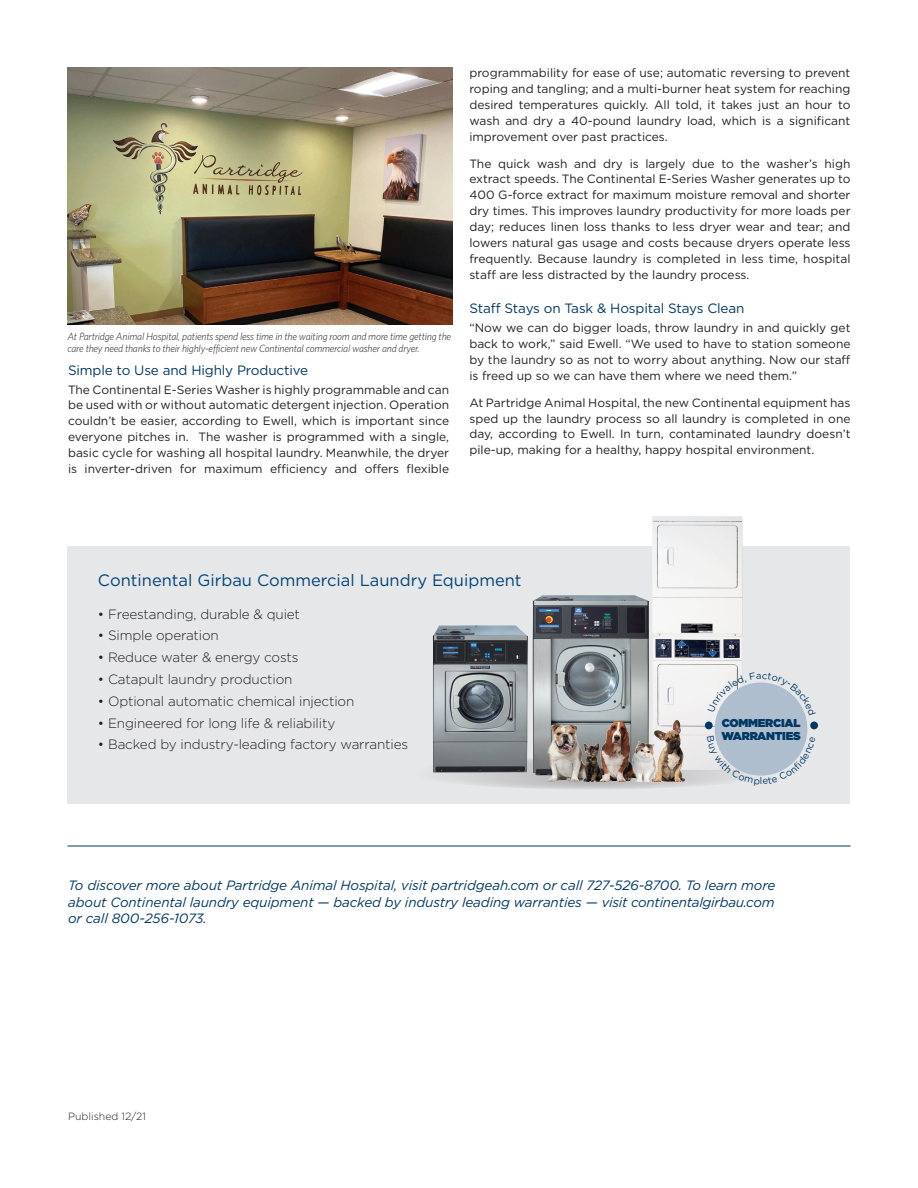
<style>
.page{position:relative;width:918px;height:1188px;background:#fff}
.page>*{position:absolute;margin:0;border:0;box-sizing:border-box;transform-origin:0 0}
.t1{font:16.5px "Gotham";color:#00447b}
.Text_-_last_paragrap{font:italic 13.5px/16.5px "Gotham";letter-spacing:-.02em;color:#003864;text-align:justify}
.t2{font:300 13.5px "Gotham";letter-spacing:-.01em;color:#231f20}
.subhead-body_copy{font:13.5px "Gotham";letter-spacing:-.01em;color:#003864}
.body_copy-no_indent{font:12px/15.9px "Gotham";color:#231f20;text-align:justify}
.t3{font:900 11.4px/13.6px "Gotham";letter-spacing:-.02em;color:#003864}
.captions{font:italic 300 10.5px/12.6px "Whitney";letter-spacing:-.02em;color:#231f20}
.author{font:300 10.5px "Gotham";color:#231f20}
</style>
<div class="page">
<div style="left:68px;top:546px;width:782px;height:258px;background:#e6e7e9"></div>
<svg style="left:407px;top:757px;width:366px;height:32px;fill:#d3d3d5"></svg>
<hr style="left:68px;top:846px;width:782px;height:1px;background:#003864">
<img style="left:433px;top:625px;width:90px;height:148px">
<img style="left:523px;top:595px;width:145px;height:194px">
<img style="left:652px;top:516px;width:90px;height:254px">
<div style="left:715px;top:683px;width:92px;height:93px;background:#afbece;border-radius:50%"></div>
<div style="left:705px;top:722px;width:8px;height:7px;background:#003864;border-radius:50%"></div>
<div style="left:810px;top:722px;width:8px;height:7px;background:#003864;border-radius:50%"></div>
<img style="left:68px;top:68px;width:384px;height:257px">
<img style="left:632px;top:720px;width:45px;height:54px">
<svg style="left:708px;top:672px;width:97px;height:43px"></svg>
<svg style="left:707px;top:736px;width:100px;height:49px"></svg>
<p class="captions" style="left:68px;top:330px;width:385px">At Partridge Animal Hospital, patients spend less time in the waiting room and more time getting the care they need thanks to their highly-efficient new Continental commercial washer and dryer.</p>
<p class="subhead-body_copy" style="left:68px;top:361px;width:242px">Simple to Use and Highly Productive</p>
<p class="body_copy-no_indent" style="left:68px;top:381px;width:383px">The Continental E-Series Washer is highly programmable and can be used with or without automatic detergent injection. Operation couldn’t be easier, according to Ewell, which is important since everyone pitches in. The washer is programmed with a single, basic cycle for washing all hospital laundry. Meanwhile, the dryer is inverter-driven for maximum efficiency and offers flexible</p>
<p class="body_copy-no_indent" style="left:469px;top:65px;width:383px">programmability for ease of use; automatic reversing to prevent roping and tangling; and a multi-burner heat system for reaching desired temperatures quickly. All told, it takes just an hour to wash and dry a 40-pound laundry load, which is a significant improvement over past practices.</p>
<p class="body_copy-no_indent" style="left:469px;top:155px;width:383px">The quick wash and dry is largely due to the washer’s high extract speeds. The Continental E-Series Washer generates up to 400 G-force extract for maximum moisture removal and shorter dry times. This improves laundry productivity for more loads per day; reduces linen loss thanks to less dryer wear and tear; and lowers natural gas usage and costs because dryers operate less frequently. Because laundry is completed in less time, hospital staff are less distracted by the laundry process.</p>
<p class="subhead-body_copy" style="left:469px;top:300px;width:277px">Staff Stays on Task &amp; Hospital Stays Clean</p>
<p class="body_copy-no_indent" style="left:469px;top:320px;width:383px">“Now we can do bigger loads, throw laundry in and quickly get back to work,” said Ewell. “We used to have to station someone by the laundry so as not to worry about anything. Now our staff is freed up so we can have them where we need them.”</p>
<p class="body_copy-no_indent" style="left:469px;top:394px;width:383px">At Partridge Animal Hospital, the new Continental equipment has sped up the laundry process so all laundry is completed in one day, according to Ewell. In turn, contaminated laundry doesn’t pile-up, making for a healthy, happy hospital environment.</p>
<p class="t1" style="left:98px;top:569px;width:425px">Continental Girbau Commercial Laundry Equipment</p>
<p class="t2" style="left:98px;top:605px;width:204px">• Freestanding, durable &amp; quiet</p>
<p class="t2" style="left:98px;top:627px;width:122px">• Simple operation</p>
<p class="t2" style="left:98px;top:649px;width:202px">• Reduce water &amp; energy costs</p>
<p class="t2" style="left:98px;top:671px;width:196px">• Catapult laundry production</p>
<p class="t2" style="left:98px;top:692px;width:258px">• Optional automatic chemical injection</p>
<p class="t2" style="left:98px;top:714px;width:239px">• Engineered for long life &amp; reliability</p>
<p class="t2" style="left:98px;top:736px;width:312px">• Backed by industry-leading factory warranties</p>
<p class="t3" style="left:721px;top:716px;width:81px">COMMERCIAL<br>WARRANTIES</p>
<p class="Text_-_last_paragrap" style="left:68px;top:877px;width:709px">To discover more about Partridge Animal Hospital, visit partridgeah.com or call 727-526-8700. To learn more about Continental laundry equipment — backed by industry leading warranties — visit continentalgirbau.com or call 800-256-1073.</p>
<p class="author" style="left:68px;top:1109px;width:79px">Published 12/21</p>
</div>
